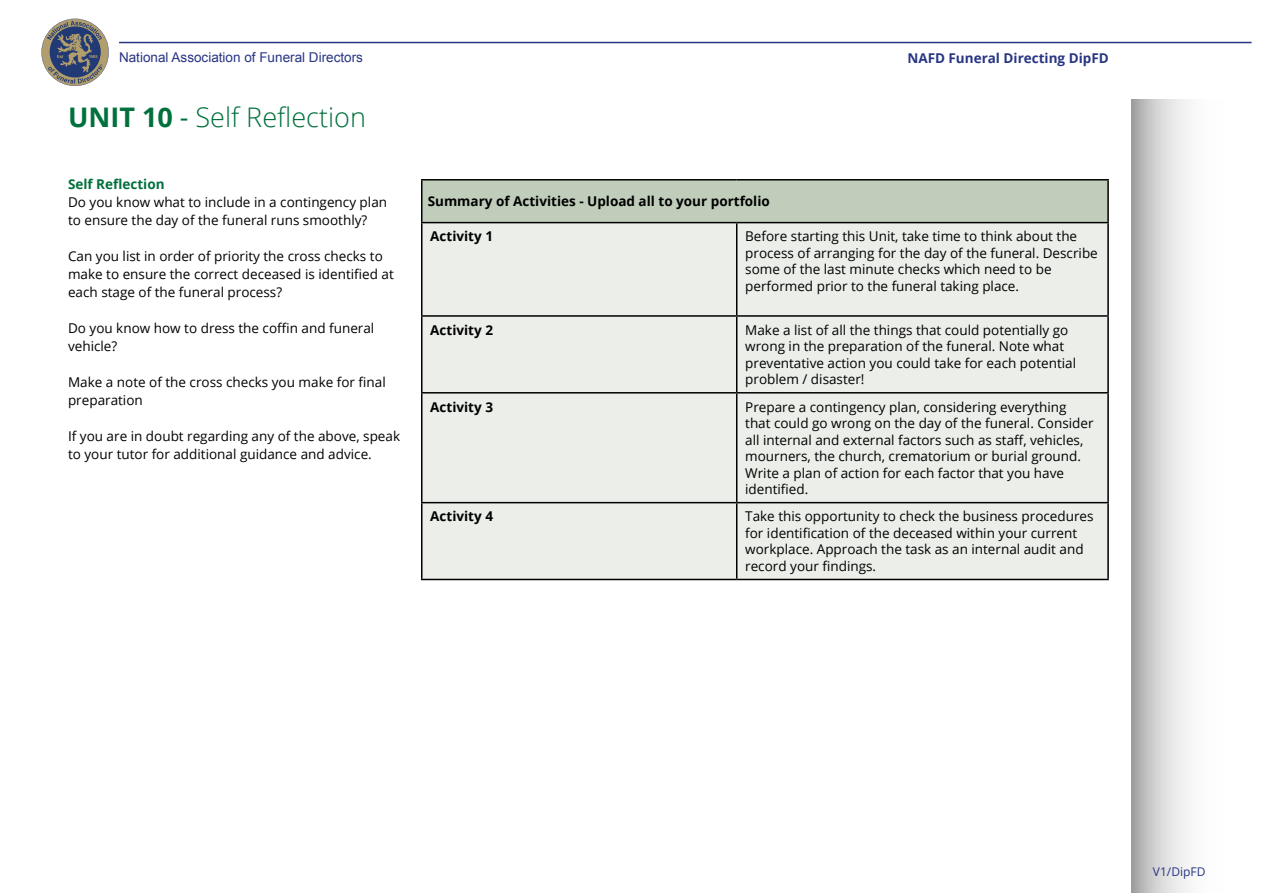
<style>
.page{position:relative;width:1263px;height:893px;background:#fff}
.page>*{position:absolute;margin:0;border:0;box-sizing:border-box;transform-origin:0 0}
.t1{font:300 27px "Open Sans";color:#00713c}
.t2{font:13.5px/16.5px "Open Sans";color:#000}
.t3{font:700 13.5px "Open Sans";color:#000}
.t4{font:13.5px "Arial";color:#283583}
.t5{font:700 13.5px "Open Sans";color:#283583}
.t6{font:700 13.5px "Open Sans";color:#00713c}
.t7{font:12px "Open Sans";color:#283583}
.s1{font-weight:700}
.s2{font-weight:400}
</style>
<div class="page">
<svg style="left:1131px;top:99px;width:57px;height:794px;background:#d2d2d2"></svg>
<svg style="left:41px;top:19px;width:68px;height:67px"></svg>
<hr style="left:119px;top:42px;width:1132px;height:1px;background:#283583">
<div style="left:422px;top:180px;width:686px;height:43px;background:#c0cdbb"></div>
<div style="left:422px;top:223px;width:685px;height:356px;background:#ebeee9"></div>
<hr style="left:421px;top:179px;width:316px;height:2px;background:#000">
<hr style="left:421px;top:181px;width:1px;height:41px;background:#000">
<hr style="left:737px;top:179px;width:372px;height:2px;background:#000">
<hr style="left:1107px;top:181px;width:2px;height:41px;background:#000">
<hr style="left:421px;top:222px;width:316px;height:1px;background:#000">
<hr style="left:421px;top:223px;width:1px;height:92px;background:#000">
<hr style="left:737px;top:222px;width:372px;height:1px;background:#000">
<hr style="left:736px;top:223px;width:1px;height:92px;background:#000">
<hr style="left:1107px;top:223px;width:2px;height:92px;background:#000">
<hr style="left:421px;top:315px;width:316px;height:2px;background:#000">
<hr style="left:421px;top:317px;width:1px;height:75px;background:#000">
<hr style="left:737px;top:315px;width:372px;height:2px;background:#000">
<hr style="left:736px;top:317px;width:1px;height:75px;background:#000">
<hr style="left:1107px;top:317px;width:2px;height:75px;background:#000">
<hr style="left:421px;top:392px;width:316px;height:2px;background:#000">
<hr style="left:421px;top:394px;width:1px;height:108px;background:#000">
<hr style="left:737px;top:392px;width:372px;height:2px;background:#000">
<hr style="left:736px;top:394px;width:1px;height:108px;background:#000">
<hr style="left:1107px;top:394px;width:2px;height:108px;background:#000">
<hr style="left:421px;top:502px;width:316px;height:1px;background:#000">
<hr style="left:421px;top:503px;width:1px;height:76px;background:#000">
<hr style="left:737px;top:502px;width:372px;height:1px;background:#000">
<hr style="left:736px;top:503px;width:1px;height:76px;background:#000">
<hr style="left:1107px;top:503px;width:2px;height:76px;background:#000">
<hr style="left:421px;top:579px;width:316px;height:1px;background:#000">
<hr style="left:737px;top:579px;width:372px;height:1px;background:#000">
<p class="t4" style="left:119px;top:49px;width:245px">National Association of Funeral Directors</p>
<p class="t5" style="left:907px;top:48px;width:203px">NAFD Funeral Directing DipFD</p>
<h1 class="t1" style="left:68px;top:99px;width:299px"><span class="s1">UNIT 10</span> <span class="s2">-</span> Self Reflection</h1>
<p class="t6" style="left:68px;top:174px;width:98px">Self Reflection</p>
<p class="t2" style="left:68px;top:193px;width:321px;line-height:18px">Do you know what to include in a contingency plan to ensure the day of the funeral runs smoothly?</p>
<p class="t2" style="left:68px;top:247px;width:327px;line-height:18px">Can you list in order of priority the cross checks to make to ensure the correct deceased is identified at each stage of the funeral process?</p>
<p class="t2" style="left:68px;top:319px;width:308px;line-height:18px">Do you know how to dress the coffin and funeral vehicle?</p>
<p class="t2" style="left:68px;top:373px;width:319px;line-height:18px">Make a note of the cross checks you make for final preparation</p>
<p class="t2" style="left:68px;top:427px;width:334px;line-height:18px">If you are in doubt regarding any of the above, speak to your tutor for additional guidance and advice.</p>
<p class="t3" style="left:428px;top:192px;width:344px">Summary of Activities - Upload all to your portfolio</p>
<p class="t3" style="left:430px;top:227px;width:64px">Activity 1</p>
<p class="t2" style="left:745px;top:228px;width:354px">Before starting this Unit, take time to think about the process of arranging for the day of the funeral. Describe some of the last minute checks which need to be performed prior to the funeral taking place.</p>
<p class="t3" style="left:430px;top:320px;width:64px">Activity 2</p>
<p class="t2" style="left:745px;top:321px;width:332px">Make a list of all the things that could potentially go wrong in the preparation of the funeral. Note what preventative action you could take for each potential problem / disaster!</p>
<p class="t3" style="left:430px;top:397px;width:64px">Activity 3</p>
<p class="t2" style="left:745px;top:398px;width:350px">Prepare a contingency plan, considering everything that could go wrong on the day of the funeral. Consider all internal and external factors such as staff, vehicles, mourners, the church, crematorium or burial ground.<br>Write a plan of action for each factor that you have identified.</p>
<p class="t3" style="left:430px;top:507px;width:64px">Activity 4</p>
<p class="t2" style="left:745px;top:508px;width:350px">Take this opportunity to check the business procedures for identification of the deceased within your current workplace. Approach the task as an internal audit and record your findings.</p>
<p class="t7" style="left:1153px;top:863px;width:54px">V1/DipFD</p>
</div>
